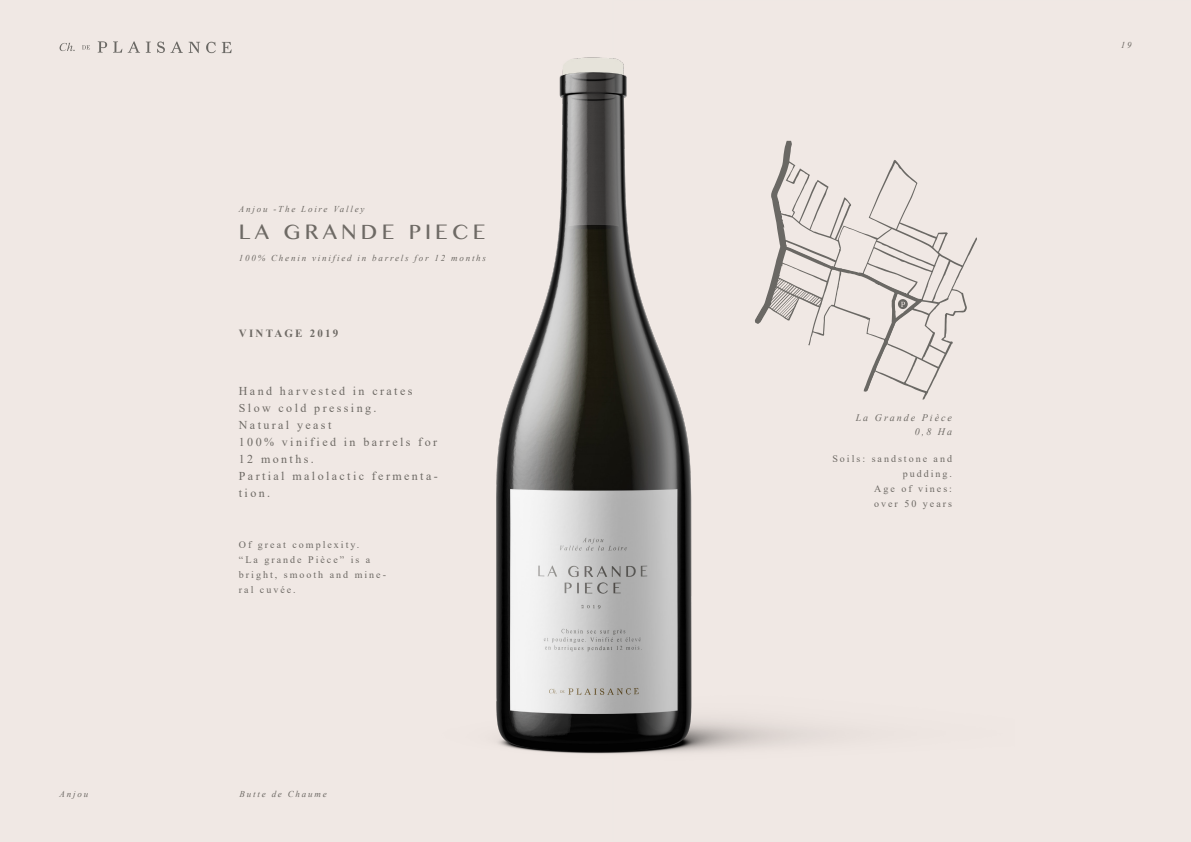
<style>
.page{position:relative;width:1191px;height:842px;background:#f0e8e4}
.page>*{position:absolute;margin:0;border:0;box-sizing:border-box;transform-origin:0 0}
.t1{font:21px "Oriya MN";letter-spacing:.2em;color:#6e6a65}
.t2{font:12px/17px "Times New Roman";letter-spacing:.2em;color:#6e6a65}
.t3{font:700 11px "Times New Roman";letter-spacing:.2em;color:#6e6a65}
.t4{font:10px/15px "Times New Roman";letter-spacing:.2em;color:#6e6a65}
.t5{font:italic 10px/14px "Times New Roman";letter-spacing:.2em;color:#6e6a65;text-align:right}
.t6{font:italic 9px "Times New Roman";letter-spacing:.2em;color:#6e6a65}
</style>
<div class="page">
<svg style="left:98px;top:41px;width:9px;height:12px"></svg>
<svg style="left:113px;top:41px;width:9px;height:12px"></svg>
<svg style="left:128px;top:41px;width:12px;height:12px"></svg>
<svg style="left:146px;top:42px;width:5px;height:11px"></svg>
<svg style="left:157px;top:42px;width:19px;height:11px"></svg>
<svg style="left:82px;top:45px;width:8px;height:4px"></svg>
<svg style="left:60px;top:43px;width:15px;height:8px"></svg>
<img style="left:176px;top:41px;width:645px;height:713px">
<svg style="left:757px;top:232px;width:220px;height:168px"></svg>
<svg style="left:752px;top:102px;width:171px;height:295px"></svg>
<p class="t6" style="left:239px;top:202px;width:127px">Anjou -The Loire Valley</p>
<h1 class="t1" style="left:239px;top:219px;width:248px">LA GRANDE PIECE</h1>
<p class="t6" style="left:239px;top:252px;width:249px">100% Chenin vinified in barrels for 12 months</p>
<p class="t3" style="left:239px;top:326px;width:101px">VINTAGE 2019</p>
<p class="t2" style="left:239px;top:382px;width:200px">Hand harvested in crates<br>Slow cold pressing.<br>Natural yeast<br>100% vinified in barrels for<br>12 months.<br>Partial malolactic fermenta&shy;tion.</p>
<p class="t4" style="left:239px;top:536px;width:149px">Of great complexity.<br>“La grande Pièce” is a bright, smooth and mine&shy;ral cuvée.</p>
<p class="t6" style="left:60px;top:788px;width:30px">Anjou</p>
<p class="t6" style="left:240px;top:788px;width:89px">Butte de Chaume</p>
<p class="t5" style="left:855px;top:410px;width:98px">La Grande Pièce<br>0,8 Ha</p>
<p class="t4" style="left:832px;top:451px;width:121px;text-align:right">Soils: sandstone and pudding.<br>Age of vines:<br>over 50 years</p>
<p class="t6" style="left:1120px;top:38px;width:12px">19</p>
</div>
